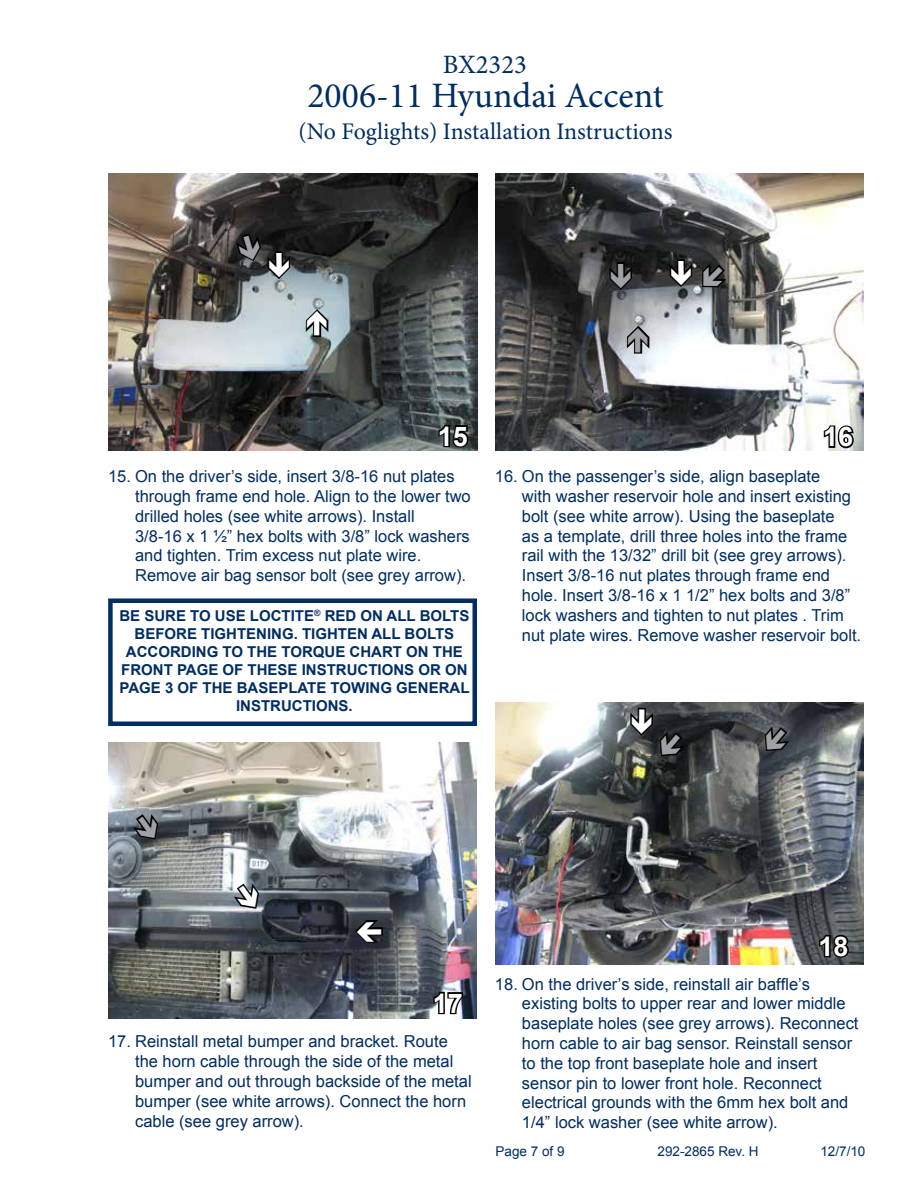
<style>
.page{position:relative;width:918px;height:1188px;background:#fff}
.page>*{position:absolute;margin:0;border:0;box-sizing:border-box;transform-origin:0 0}
.t1{font:35.7px "Minion Pro";color:#002d62}
.t2{font:700 27px "Arial";color:#fff}
.t3{font:26.55px "Minion Pro";color:#002d62}
.t4{font:23.85px "Minion Pro";color:#002d62}
.t5{font:16.5px/19.8px "Arial";color:#002d62}
.t6{font:700 15px/18px "Arial";color:#002d62;text-align:center}
.t7{font:13.5px "Arial";color:#002d62}
</style>
<div class="page">
<img style="left:108px;top:742px;width:368px;height:277px">
<img style="left:108px;top:174px;width:369px;height:277px">
<img style="left:495px;top:174px;width:369px;height:276px">
<img style="left:495px;top:702px;width:369px;height:262px">
<svg style="left:437px;top:423px;width:34px;height:26px"></svg>
<svg style="left:432px;top:990px;width:33px;height:26px"></svg>
<svg style="left:822px;top:424px;width:34px;height:26px"></svg>
<svg style="left:818px;top:933px;width:33px;height:27px"></svg>
<div style="left:108px;top:598px;width:369px;height:128px;border:4px solid #002d62"></div>
<svg style="left:607px;top:260px;width:28px;height:32px"></svg>
<svg style="left:667px;top:258px;width:28px;height:31px"></svg>
<svg style="left:701px;top:260px;width:29px;height:30px"></svg>
<svg style="left:624px;top:324px;width:28px;height:31px"></svg>
<svg style="left:303px;top:307px;width:28px;height:32px"></svg>
<svg style="left:234px;top:231px;width:59px;height:50px;background:#2e3131"></svg>
<svg style="left:231px;top:880px;width:31px;height:31px"></svg>
<svg style="left:353px;top:918px;width:32px;height:27px"></svg>
<svg style="left:130px;top:810px;width:31px;height:31px"></svg>
<svg style="left:628px;top:706px;width:60px;height:52px;background:#303234"></svg>
<svg style="left:763px;top:723px;width:30px;height:30px"></svg>
<h3 class="t3" style="left:443px;top:47px;width:85px">BX2323</h3>
<h1 class="t1" style="left:307px;top:72px;width:358px">2006-11 Hyundai Accent</h1>
<h3 class="t4" style="left:299px;top:115px;width:375px">(No Foglights) Installation Instructions</h3>
<h2 class="t2" style="left:438px;top:418px;width:32px">15</h2>
<h2 class="t2" style="left:823px;top:419px;width:32px">16</h2>
<p class="t5" style="left:135px;top:467px;width:337px;text-indent:-27px">15. On the driver’s side, insert 3/8-16 nut plates through frame end hole. Align to the lower two drilled holes (see white arrows). Install<br>3/8-16 x 1 ½” hex bolts with 3/8” lock washers and tighten. Trim excess nut plate wire.<br>Remove air bag sensor bolt (see grey arrow).</p>
<p class="t6" style="left:119px;top:607px;width:352px">BE SURE TO USE LOCTITE<sup>®</sup> RED ON ALL BOLTS BEFORE TIGHTENING. TIGHTEN ALL BOLTS ACCORDING TO THE TORQUE CHART ON THE FRONT PAGE OF THESE INSTRUCTIONS OR ON PAGE 3 OF THE BASEPLATE TOWING GENERAL INSTRUCTIONS.</p>
<p class="t5" style="left:522px;top:467px;width:341px;text-indent:-27px">16. On the passenger’s side, align baseplate<br>with washer reservoir hole and insert existing bolt (see white arrow). Using the baseplate<br>as a template, drill three holes into the frame rail with the 13/32” drill bit (see grey arrows).<br>Insert 3/8-16 nut plates through frame end hole. Insert 3/8-16 x 1 1/2” hex bolts and 3/8” lock washers and tighten to nut plates . Trim nut plate wires. Remove washer reservoir bolt.</p>
<h2 class="t2" style="left:433px;top:985px;width:32px">17</h2>
<p class="t5" style="left:135px;top:1032px;width:338px;text-indent:-27px">17. Reinstall metal bumper and bracket. Route the horn cable through the side of the metal bumper and out through backside of the metal bumper (see white arrows). Connect the horn cable (see grey arrow).</p>
<h2 class="t2" style="left:819px;top:928px;width:32px">18</h2>
<p class="t5" style="left:522px;top:974px;width:338px;text-indent:-27px">18. On the driver’s side, reinstall air baffle’s existing bolts to upper rear and lower middle baseplate holes (see grey arrows). Reconnect horn cable to air bag sensor. Reinstall sensor to the top front baseplate hole and insert sensor pin to lower front hole. Reconnect electrical grounds with the 6mm hex bolt and 1/4” lock washer (see white arrow).</p>
<p class="t7" style="left:496px;top:1142px;width:71px">Page 7 of 9</p>
<p class="t7" style="left:658px;top:1142px;width:103px">292-2865 Rev. H</p>
<p class="t7" style="left:820px;top:1142px;width:47px">12/7/10</p>
</div>
